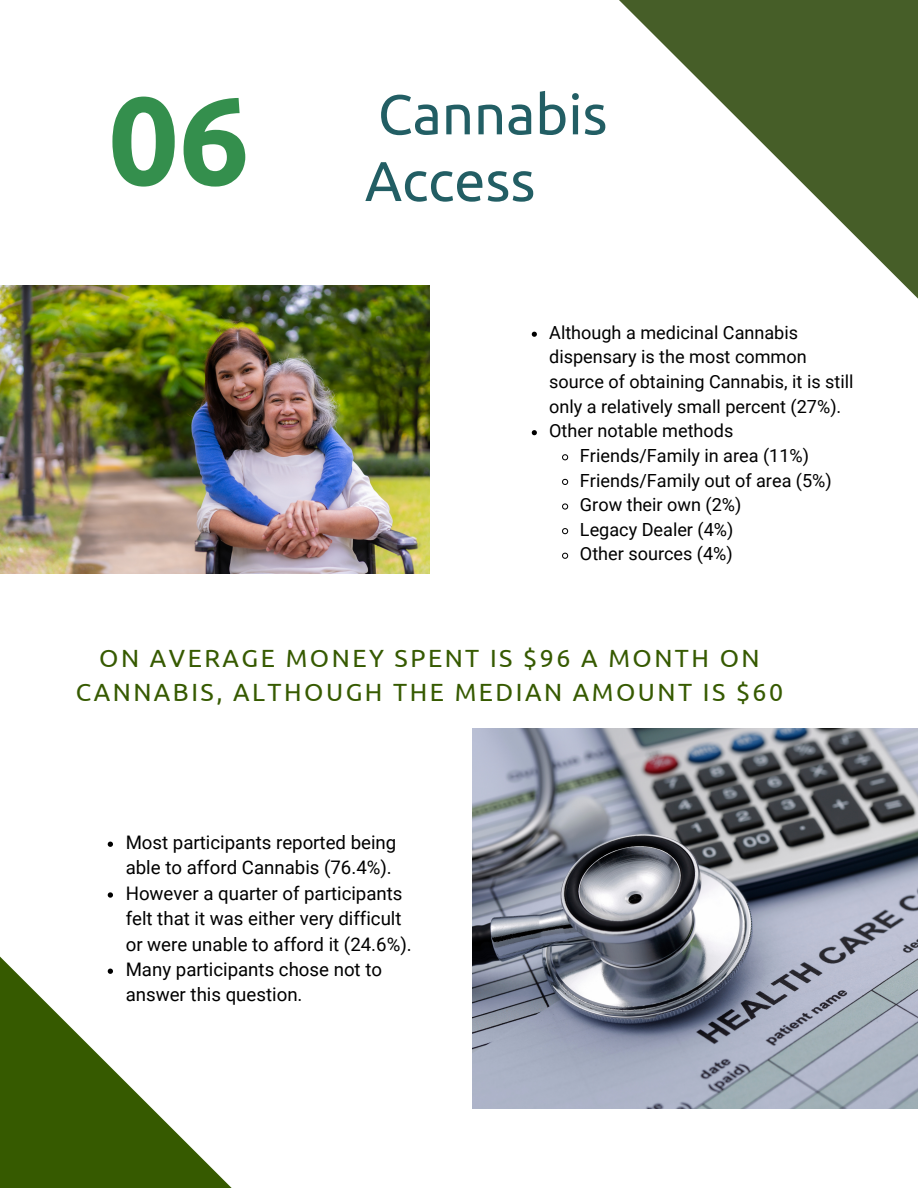
<style>
.page{position:relative;width:918px;height:1188px;background:#fff}
.page>*{position:absolute;margin:0;border:0;box-sizing:border-box;transform-origin:0 0}
.t1{font:700 124.5px "Ubuntu";color:#348f4d}
.t2{font:56.1px "Ubuntu";color:#225e64}
.t3{font:24.9px/33.8px "Ubuntu";letter-spacing:.1em;color:#365a00;text-align:center}
.t4{font:18.6px/25.3px "Roboto";color:#000}
.t5{font:18.15px "Roboto";color:#000}
</style>
<div class="page">
<svg style="left:619px;top:0;width:299px;height:299px"></svg>
<svg style="left:0;top:746px;width:473px;height:442px"></svg>
<img style="left:0;top:285px;width:430px;height:288px">
<img style="left:473px;top:729px;width:445px;height:380px">
<svg style="left:108px;top:842px;width:5px;height:5px"></svg>
<svg style="left:108px;top:892px;width:5px;height:6px"></svg>
<svg style="left:108px;top:969px;width:5px;height:5px"></svg>
<svg style="left:532px;top:332px;width:5px;height:5px"></svg>
<svg style="left:532px;top:430px;width:5px;height:5px"></svg>
<svg style="left:562px;top:454px;width:7px;height:7px"></svg>
<svg style="left:562px;top:478px;width:7px;height:7px"></svg>
<svg style="left:562px;top:503px;width:7px;height:7px"></svg>
<svg style="left:562px;top:528px;width:7px;height:7px"></svg>
<svg style="left:562px;top:552px;width:7px;height:7px"></svg>
<h1 class="t1" style="left:108px;top:69px;width:143px">06</h1>
<h2 class="t2" style="left:378px;top:82px;width:231px">Cannabis</h2>
<h2 class="t2" style="left:365px;top:149px;width:172px">Access</h2>
<p class="t5" style="left:549px;top:322px;width:250px">Although a medicinal Cannabis</p>
<p class="t5" style="left:549px;top:347px;width:259px">dispensary is the most common</p>
<p class="t5" style="left:549px;top:371px;width:306px">source of obtaining Cannabis, it is still</p>
<p class="t5" style="left:549px;top:396px;width:294px">only a relatively small percent (27%).</p>
<p class="t5" style="left:549px;top:420px;width:186px">Other notable methods</p>
<p class="t5" style="left:580px;top:445px;width:231px">Friends/Family in area (11%)</p>
<p class="t5" style="left:580px;top:470px;width:253px">Friends/Family out of area (5%)</p>
<p class="t5" style="left:580px;top:494px;width:163px">Grow their own (2%)</p>
<p class="t5" style="left:580px;top:519px;width:155px">Legacy Dealer (4%)</p>
<p class="t5" style="left:580px;top:544px;width:154px">Other sources (4%)</p>
<h3 class="t3" style="left:76px;top:641px;width:709px">ON AVERAGE MONEY SPENT IS $96 A MONTH ON<br>CANNABIS, ALTHOUGH THE MEDIAN AMOUNT IS $60</h3>
<p class="t4" style="left:126px;top:830px;width:288px">Most participants reported being able to afford Cannabis (76.4%).<br>However a quarter of participants felt that it was either very difficult or were unable to afford it (24.6%).<br>Many participants chose not to answer this question.</p>
</div>
